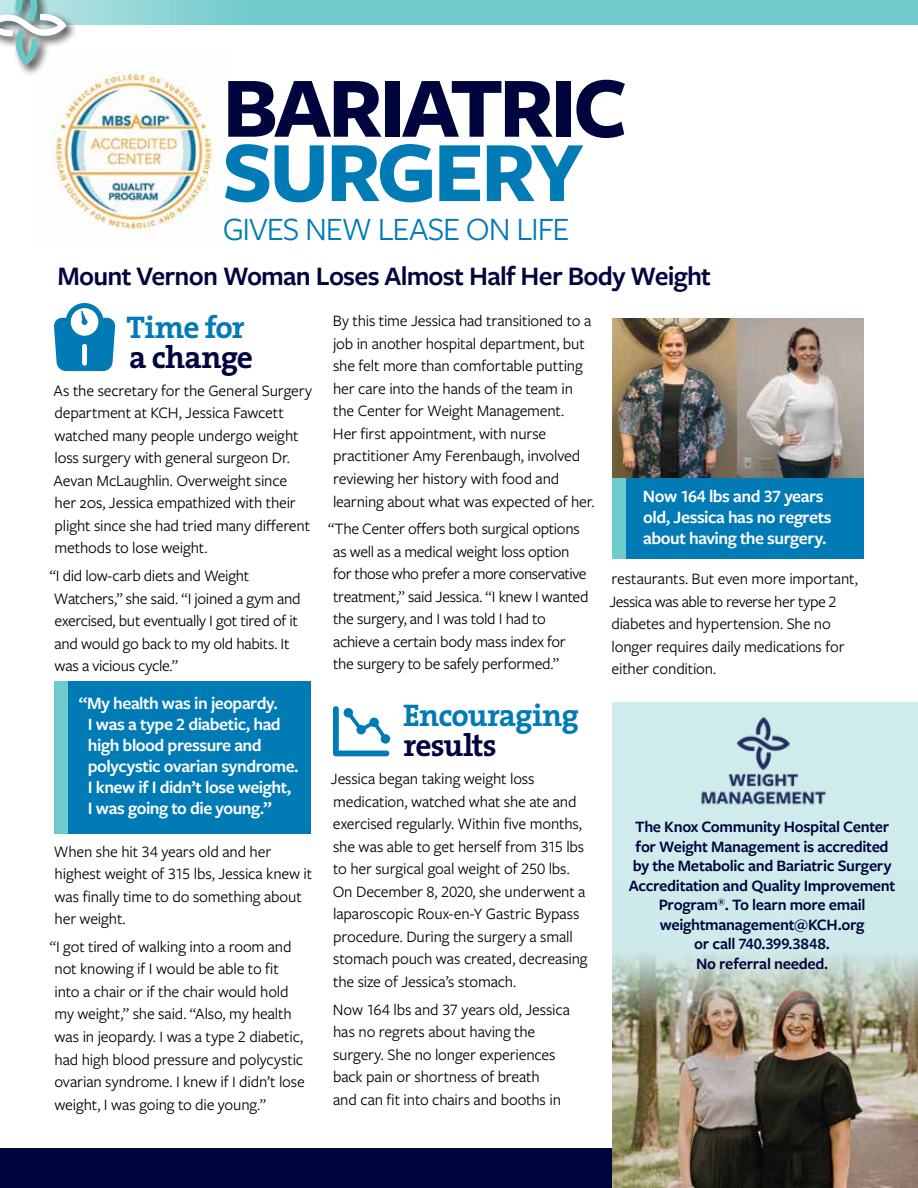
<style>
.page{position:relative;width:918px;height:1188px;background:#fff}
.page>*{position:absolute;margin:0;border:0;box-sizing:border-box;transform-origin:0 0}
.t1{font:700 89.1px "Freight Sans Pro";letter-spacing:-.04em;color:#00053e}
.t2{font:700 89.1px "Freight Sans Pro";letter-spacing:-.035em;color:#007bb6}
.t3{font:33.75px "Freight Sans Pro";letter-spacing:-.035em;color:#007bb6}
.t4{font:700 31.5px "The Serif";letter-spacing:-.035em;color:#007bb6}
.t5{font:700 31.5px "The Serif";letter-spacing:-.03em;color:#00053e}
.t6{font:600 27.75px "Freight Sans Pro";letter-spacing:-.025em;color:#00053e}
.t7{font:600 18px/21px "Freight Sans Pro";letter-spacing:-.025em;color:#fff}
.t8{font:16.5px/22.5px "Freight Sans Pro";letter-spacing:-.01em;color:#000}
.t9{font:600 16.5px/19.5px "Freight Sans Pro";letter-spacing:-.015em;color:#00053e;text-align:center}
</style>
<div class="page">
<img style="left:51px;top:69px;width:169px;height:165px">
<div style="left:612px;top:702px;width:306px;height:477px;background:#d0ebeb"></div>
<img style="left:736px;top:318px;width:128px;height:160px">
<img style="left:612px;top:318px;width:124px;height:160px">
<svg style="left:78px;top:0;width:840px;height:25px;background:#76cccd"></svg>
<div style="left:0;top:0;width:78px;height:77px;background:#000;opacity:.75"></div>
<svg style="left:0;top:0;width:67px;height:75px"></svg>
<div style="left:0;top:1148px;width:918px;height:40px;background:#00053e"></div>
<img style="left:701px;top:717px;width:125px;height:88px">
<svg style="left:54px;top:303px;width:61px;height:68px"></svg>
<svg style="left:333px;top:706px;width:57px;height:50px"></svg>
<img style="left:612px;top:953px;width:306px;height:235px">
<div style="left:62px;top:681px;width:248px;height:153px;background:#007bb6"></div>
<div style="left:612px;top:478px;width:252px;height:82px;background:#007bb6"></div>
<div style="left:54px;top:681px;width:14px;height:153px;background:#70cacb"></div>
<div style="left:612px;top:478px;width:14px;height:82px;background:#70cacb"></div>
<h1 class="t1" style="left:222px;top:46px;width:407px">BARIATRIC</h1>
<h1 class="t2" style="left:222px;top:111px;width:363px">SURGERY</h1>
<h2 class="t3" style="left:222px;top:206px;width:349px">GIVES NEW LEASE ON LIFE</h2>
<h3 class="t6" style="left:57px;top:257px;width:655px">Mount Vernon Woman Loses Almost Half Her Body Weight</h3>
<h3 class="t4" style="left:127px;top:301px;width:119px">Time for</h3>
<h3 class="t5" style="left:129px;top:331px;width:126px">a change</h3>
<p class="t8" style="left:54px;top:378px;width:260px">As the secretary for the General Surgery department at KCH, Jessica Fawcett watched many people undergo weight loss surgery with general surgeon Dr.<br>Aevan McLaughlin. Overweight since her 20s, Jessica empathized with their plight since she had tried many different methods to lose weight.</p>
<p class="t8" style="left:50px;top:564px;width:252px">“I did low-carb diets and Weight Watchers,” she said. “I joined a gym and exercised, but eventually I got tired of it and would go back to my old habits. It was a vicious cycle.”</p>
<p class="t7" style="left:88px;top:692px;width:212px;text-indent:-9px">“My health was in jeopardy.<br>I was a type 2 diabetic, had high blood pressure and polycystic ovarian syndrome.<br>I knew if I didn’t lose weight,<br>I was going to die young.”</p>
<p class="t8" style="left:54px;top:839px;width:260px">When she hit 34 years old and her highest weight of 315 lbs, Jessica knew it was finally time to do something about her weight.</p>
<p class="t8" style="left:50px;top:935px;width:257px">“I got tired of walking into a room and not knowing if I would be able to fit<br>into a chair or if the chair would hold my weight,” she said. “Also, my health was in jeopardy. I was a type 2 diabetic, had high blood pressure and polycystic ovarian syndrome. I knew if I didn’t lose weight, I was going to die young.”</p>
<p class="t8" style="left:333px;top:309px;width:263px">By this time Jessica had transitioned to a job in another hospital department, but she felt more than comfortable putting her care into the hands of the team in the Center for Weight Management.<br>Her first appointment, with nurse practitioner Amy Ferenbaugh, involved reviewing her history with food and learning about what was expected of her.</p>
<p class="t8" style="left:333px;top:517px;width:257px;text-indent:-5px">“The Center offers both surgical options as well as a medical weight loss option for those who prefer a more conservative treatment,” said Jessica. “I knew I wanted the surgery, and I was told I had to achieve a certain body mass index for the surgery to be safely performed.”</p>
<h3 class="t4" style="left:403px;top:689px;width:177px">Encouraging</h3>
<h3 class="t5" style="left:404px;top:719px;width:95px">results</h3>
<p class="t8" style="left:331px;top:767px;width:258px">Jessica began taking weight loss medication, watched what she ate and exercised regularly. Within five months, she was able to get herself from 315 lbs to her surgical goal weight of 250 lbs.<br>On December 8, 2020, she underwent a laparoscopic Roux-en-Y Gastric Bypass procedure. During the surgery a small stomach pouch was created, decreasing the size of Jessica’s stomach.</p>
<p class="t8" style="left:333px;top:997px;width:239px">Now 164 lbs and 37 years old, Jessica has no regrets about having the surgery. She no longer experiences back pain or shortness of breath<br>and can fit into chairs and booths in</p>
<p class="t7" style="left:643px;top:485px;width:190px">Now 164 lbs and 37 years old, Jessica has no regrets about having the surgery.</p>
<p class="t8" style="left:609px;top:567px;width:250px">restaurants. But even more important, Jessica was able to reverse her type 2 diabetes and hypertension. She no longer requires daily medications for either condition.</p>
<p class="t9" style="left:629px;top:817px;width:268px">The Knox Community Hospital Center for Weight Management is accredited by the Metabolic and Bariatric Surgery<br>Accreditation and Quality Improvement<br>Program<sup>®</sup>. To learn more email weightmanagement@KCH.org<br>or call 740.399.3848.<br>No referral needed.</p>
</div>
